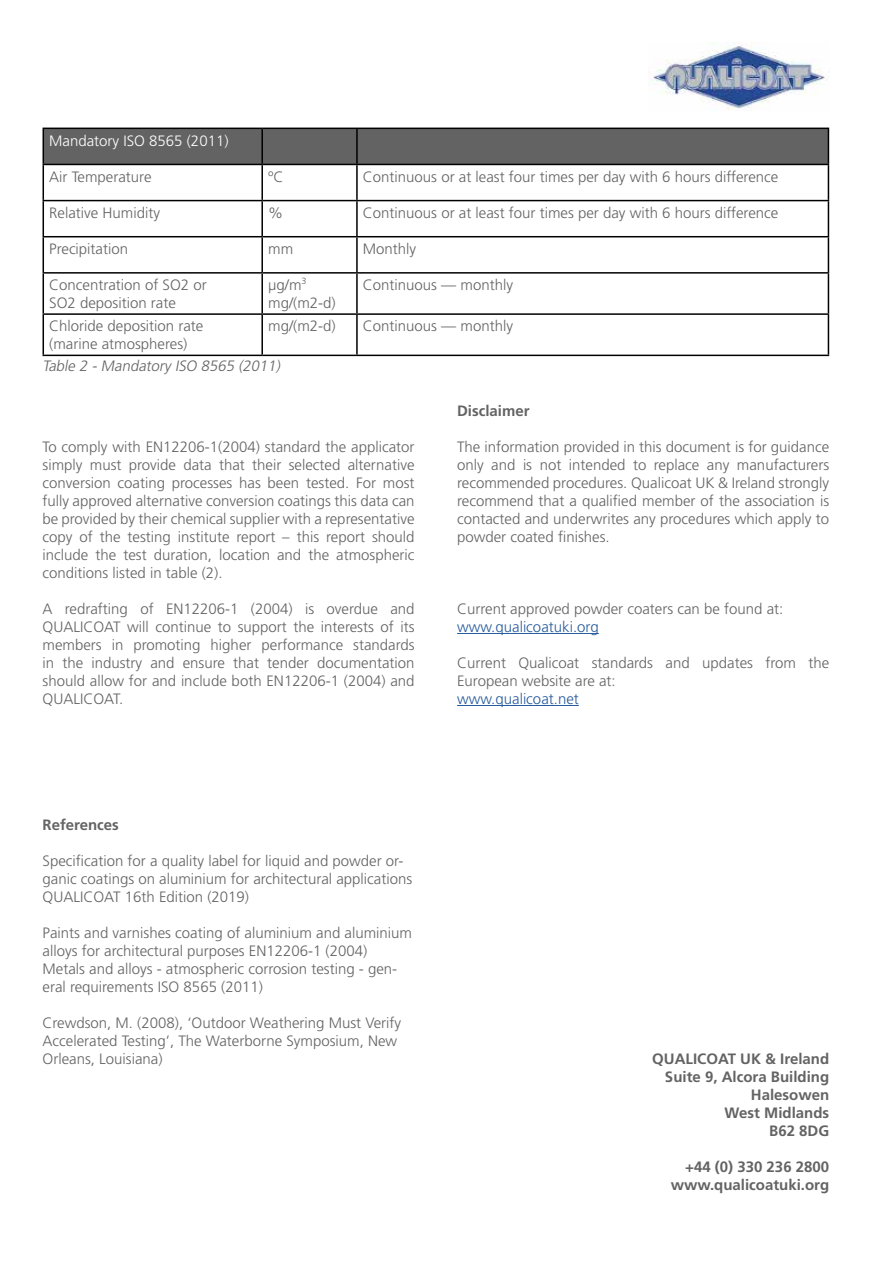
<style>
.page{position:relative;width:893px;height:1263px;background:#fff}
.page>*{position:absolute;margin:0;border:0;box-sizing:border-box;transform-origin:0 0}
.t1{font:300 15px/18px "Frutiger LT Std";color:#646363}
.t2{font:700 15px/18px "Frutiger LT Std";color:#646363;text-align:right}
.t3{font:300 15px "Frutiger LT Std";color:#275b9b}
.t4{font:italic 300 15px "Frutiger LT Std";color:#646363}
.t5{font:300 15px "Frutiger LT Std";color:#fff}
</style>
<div class="page">
<img style="left:648px;top:43px;width:177px;height:67px">
<div style="left:44px;top:129px;width:784px;height:35px;background:#646363"></div>
<hr style="left:43px;top:128px;width:219px;height:1px;background:#000">
<hr style="left:43px;top:129px;width:1px;height:35px;background:#000">
<hr style="left:262px;top:128px;width:95px;height:1px;background:#000">
<hr style="left:261px;top:129px;width:2px;height:35px;background:#000">
<hr style="left:357px;top:128px;width:472px;height:1px;background:#000">
<hr style="left:356px;top:129px;width:2px;height:35px;background:#000">
<hr style="left:828px;top:129px;width:1px;height:35px;background:#000">
<hr style="left:43px;top:164px;width:219px;height:1px;background:#000">
<hr style="left:43px;top:165px;width:1px;height:35px;background:#000">
<hr style="left:262px;top:164px;width:95px;height:1px;background:#000">
<hr style="left:261px;top:165px;width:2px;height:35px;background:#000">
<hr style="left:357px;top:164px;width:472px;height:1px;background:#000">
<hr style="left:356px;top:165px;width:2px;height:35px;background:#000">
<hr style="left:828px;top:165px;width:1px;height:35px;background:#000">
<hr style="left:43px;top:200px;width:219px;height:1px;background:#000">
<hr style="left:43px;top:201px;width:1px;height:35px;background:#000">
<hr style="left:262px;top:200px;width:95px;height:1px;background:#000">
<hr style="left:261px;top:201px;width:2px;height:35px;background:#000">
<hr style="left:357px;top:200px;width:472px;height:1px;background:#000">
<hr style="left:356px;top:201px;width:2px;height:35px;background:#000">
<hr style="left:828px;top:201px;width:1px;height:35px;background:#000">
<hr style="left:43px;top:236px;width:219px;height:1px;background:#000">
<hr style="left:43px;top:237px;width:1px;height:35px;background:#000">
<hr style="left:262px;top:236px;width:95px;height:1px;background:#000">
<hr style="left:261px;top:237px;width:2px;height:35px;background:#000">
<hr style="left:357px;top:236px;width:472px;height:1px;background:#000">
<hr style="left:356px;top:237px;width:2px;height:35px;background:#000">
<hr style="left:828px;top:237px;width:1px;height:35px;background:#000">
<hr style="left:43px;top:272px;width:219px;height:2px;background:#000">
<hr style="left:43px;top:274px;width:1px;height:39px;background:#000">
<hr style="left:262px;top:272px;width:95px;height:2px;background:#000">
<hr style="left:261px;top:274px;width:2px;height:39px;background:#000">
<hr style="left:357px;top:272px;width:472px;height:2px;background:#000">
<hr style="left:356px;top:274px;width:2px;height:39px;background:#000">
<hr style="left:828px;top:274px;width:1px;height:39px;background:#000">
<hr style="left:43px;top:313px;width:219px;height:2px;background:#000">
<hr style="left:43px;top:315px;width:1px;height:40px;background:#000">
<hr style="left:262px;top:313px;width:95px;height:2px;background:#000">
<hr style="left:261px;top:315px;width:2px;height:40px;background:#000">
<hr style="left:357px;top:313px;width:472px;height:2px;background:#000">
<hr style="left:356px;top:315px;width:2px;height:40px;background:#000">
<hr style="left:828px;top:315px;width:1px;height:40px;background:#000">
<hr style="left:43px;top:355px;width:219px;height:1px;background:#000">
<hr style="left:262px;top:355px;width:95px;height:1px;background:#000">
<hr style="left:357px;top:355px;width:472px;height:1px;background:#000">
<hr style="left:457px;top:633px;width:142px;height:1px;background:#275b9b">
<hr style="left:457px;top:705px;width:122px;height:1px;background:#275b9b">
<p class="t5" style="left:49px;top:132px;width:181px">Mandatory ISO 8565 (2011)</p>
<p class="t1" style="left:49px;top:168px;width:104px">Air Temperature</p>
<p class="t1" style="left:268px;top:168px;width:17px">ºC</p>
<p class="t1" style="left:363px;top:168px;width:417px">Continuous or at least four times per day with 6 hours difference</p>
<p class="t1" style="left:49px;top:204px;width:112px">Relative Humidity</p>
<p class="t1" style="left:268px;top:204px;width:16px">%</p>
<p class="t1" style="left:363px;top:204px;width:417px">Continuous or at least four times per day with 6 hours difference</p>
<p class="t1" style="left:49px;top:240px;width:80px">Precipitation</p>
<p class="t1" style="left:268px;top:240px;width:26px">mm</p>
<p class="t1" style="left:363px;top:240px;width:55px">Monthly</p>
<p class="t1" style="left:49px;top:276px;width:159px">Concentration of SO2 or<br>SO2 deposition rate</p>
<p class="t1" style="left:268px;top:276px;width:69px">μg/m<sup>3 </sup>mg/(m2-d)</p>
<p class="t1" style="left:363px;top:276px;width:152px">Continuous — monthly</p>
<p class="t1" style="left:49px;top:317px;width:156px">Chloride deposition rate (marine atmospheres)</p>
<p class="t1" style="left:268px;top:317px;width:69px">mg/(m2-d)</p>
<p class="t1" style="left:363px;top:317px;width:152px">Continuous — monthly</p>
<p class="t4" style="left:43px;top:357px;width:242px">Table 2 - Mandatory ISO 8565 (2011)</p>
<p class="t2" style="left:457px;top:402px;width:74px">Disclaimer</p>
<p class="t1" style="left:457px;top:438px;width:374px;text-align:justify">The information provided in this document is for guidance only and is not intended to replace any manufacturers recommended procedures. Qualicoat UK &amp; Ireland strongly recommend that a qualified member of the association is contacted and underwrites any procedures which apply to powder coated finishes.</p>
<p class="t1" style="left:43px;top:438px;width:374px;text-align:justify">To comply with EN12206-1(2004) standard the applicator simply must provide data that their selected alternative conversion coating processes has been tested. For most fully approved alternative conversion coatings this data can be provided by their chemical supplier with a representative copy of the testing institute report – this report should include the test duration, location and the atmospheric conditions listed in table (2).</p>
<p class="t1" style="left:43px;top:600px;width:374px;text-align:justify">A redrafting of EN12206-1 (2004) is overdue and QUALICOAT will continue to support the interests of its members in promoting higher performance standards in the industry and ensure that tender documentation should allow for and include both EN12206-1 (2004) and QUALICOAT.</p>
<p class="t1" style="left:457px;top:600px;width:328px">Current approved powder coaters can be found at:</p>
<p class="t3" style="left:457px;top:618px;width:143px">www.qualicoatuki.org</p>
<p class="t1" style="left:457px;top:654px;width:374px">Current Qualicoat standards and updates from the<br>European website are at:</p>
<p class="t3" style="left:457px;top:690px;width:123px">www.qualicoat.net</p>
<p class="t2" style="left:43px;top:816px;width:78px">References</p>
<p class="t1" style="left:43px;top:852px;width:371px">Specification for a quality label for liquid and powder or&shy;ganic coatings on aluminium for architectural applications<br>QUALICOAT 16th Edition (2019)</p>
<p class="t1" style="left:43px;top:924px;width:371px">Paints and varnishes coating of aluminium and aluminium alloys for architectural purposes EN12206-1 (2004)<br>Metals and alloys - atmospheric corrosion testing - gen&shy;eral requirements ISO 8565 (2011)</p>
<p class="t1" style="left:43px;top:1014px;width:360px">Crewdson, M. (2008), ‘Outdoor Weathering Must Verify<br>Accelerated Testing’, The Waterborne Symposium, New<br>Orleans, Louisiana)</p>
<p class="t2" style="left:652px;top:1050px;width:178px">QUALICOAT UK &amp; Ireland<br>Suite 9, Alcora Building<br>Halesowen<br>West Midlands<br>B62 8DG</p>
<p class="t2" style="left:671px;top:1158px;width:160px">+44 (0) 330 236 2800 www.qualicoatuki.org</p>
</div>
